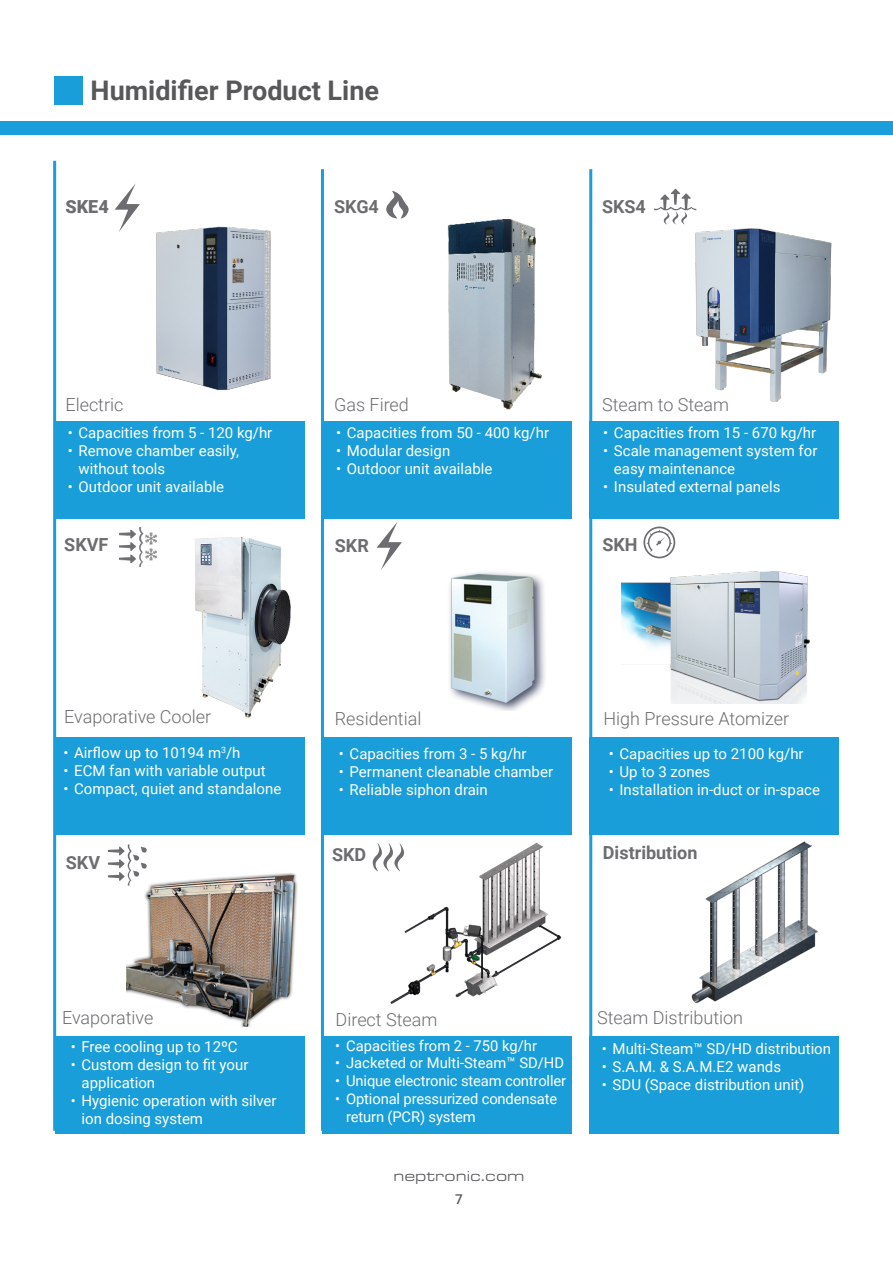
<style>
.page{position:relative;width:893px;height:1263px;background:#fff}
.page>*{position:absolute;margin:0;border:0;box-sizing:border-box;transform-origin:0 0}
.t1{font:700 27px "Roboto";color:#57585a}
.t2{font:300 18px "Roboto";color:#6c6d70}
.t3{font:700 18px "Roboto";color:#6c6d70}
.t4{font:900 18px "Roboto";color:#6c6d70}
.t5{font:15px/18px "Roboto";color:#fff}
.t6{font:15px "Eurostile Ext";color:#57585a}
.t7{font:14.85px/17.7px "Roboto";letter-spacing:-.01em;color:#fff}
.t8{font:500 13.5px "Roboto";color:#57585a}
</style>
<div class="page">
<div style="left:0;top:122px;width:893px;height:13px;background:#199eda"></div>
<div style="left:589px;top:1036px;width:250px;height:97px;background:#199eda"></div>
<div style="left:589px;top:737px;width:250px;height:97px;background:#199eda"></div>
<div style="left:589px;top:422px;width:250px;height:97px;background:#199eda"></div>
<div style="left:322px;top:1036px;width:250px;height:97px;background:#199eda"></div>
<div style="left:322px;top:737px;width:250px;height:97px;background:#199eda"></div>
<div style="left:322px;top:422px;width:250px;height:97px;background:#199eda"></div>
<div style="left:55px;top:1036px;width:250px;height:97px;background:#199eda"></div>
<div style="left:55px;top:737px;width:250px;height:97px;background:#199eda"></div>
<div style="left:55px;top:422px;width:250px;height:97px;background:#199eda"></div>
<img style="left:156px;top:226px;width:115px;height:164px">
<img style="left:126px;top:874px;width:172px;height:153px">
<img style="left:447px;top:219px;width:95px;height:191px">
<img style="left:449px;top:572px;width:96px;height:139px">
<img style="left:390px;top:840px;width:203px;height:196px">
<hr style="left:321px;top:169px;width:3px;height:962px;background:#199eda">
<hr style="left:589px;top:169px;width:3px;height:962px;background:#199eda">
<hr style="left:53px;top:161px;width:3px;height:970px;background:#199eda">
<img style="left:695px;top:228px;width:137px;height:174px">
<img style="left:621px;top:571px;width:189px;height:133px">
<svg style="left:386px;top:191px;width:23px;height:28px"></svg>
<svg style="left:372px;top:843px;width:32px;height:29px"></svg>
<svg style="left:654px;top:189px;width:42px;height:36px"></svg>
<svg style="left:643px;top:526px;width:32px;height:32px"></svg>
<svg style="left:108px;top:844px;width:39px;height:41px"></svg>
<svg style="left:115px;top:183px;width:25px;height:49px"></svg>
<svg style="left:377px;top:522px;width:25px;height:48px"></svg>
<img style="left:691px;top:841px;width:127px;height:163px">
<div style="left:55px;top:76px;width:28px;height:29px;background:#199eda"></div>
<img style="left:194px;top:537px;width:97px;height:181px">
<img style="left:120px;top:527px;width:36px;height:40px">
<p class="t1" style="left:91px;top:71px;width:290px">Humidifier Product Line</p>
<p class="t4" style="left:65px;top:194px;width:45px">SKE4</p>
<p class="t3" style="left:334px;top:194px;width:46px">SKG4</p>
<p class="t3" style="left:602px;top:194px;width:45px">SKS4</p>
<p class="t2" style="left:65px;top:392px;width:59px">Electric</p>
<p class="t2" style="left:334px;top:392px;width:76px">Gas Fired</p>
<p class="t2" style="left:602px;top:392px;width:129px">Steam to Steam</p>
<p class="t5" style="left:68px;top:423px;width:206px">• Capacities from 5 - 120 kg/hr</p>
<p class="t5" style="left:79px;top:441px;width:162px;text-indent:-11px">• Remove chamber easily, without tools</p>
<p class="t5" style="left:68px;top:477px;width:158px">• Outdoor unit available</p>
<p class="t5" style="left:336px;top:423px;width:215px">• Capacities from 50 - 400 kg/hr</p>
<p class="t5" style="left:336px;top:441px;width:116px">• Modular design</p>
<p class="t5" style="left:336px;top:459px;width:158px">• Outdoor unit available</p>
<p class="t5" style="left:603px;top:423px;width:215px">• Capacities from 15 - 670 kg/hr</p>
<p class="t5" style="left:614px;top:441px;width:205px;text-indent:-11px">• Scale management system for easy maintenance</p>
<p class="t5" style="left:603px;top:477px;width:179px">• Insulated external panels</p>
<p class="t3" style="left:64px;top:532px;width:46px">SKVF</p>
<p class="t3" style="left:335px;top:533px;width:35px">SKR</p>
<p class="t3" style="left:602px;top:532px;width:37px">SKH</p>
<p class="t2" style="left:64px;top:704px;width:148px">Evaporative Cooler</p>
<p class="t5" style="left:63px;top:743px;width:179px">• Airflow up to 10194 m<sup>3</sup>/h</p>
<p class="t5" style="left:63px;top:761px;width:204px">• ECM fan with variable output</p>
<p class="t5" style="left:63px;top:779px;width:219px">• Compact, quiet and standalone</p>
<p class="t3" style="left:66px;top:850px;width:36px">SKV</p>
<p class="t2" style="left:335px;top:706px;width:88px">Residential</p>
<p class="t2" style="left:603px;top:706px;width:187px">High Pressure Atomizer</p>
<p class="t5" style="left:339px;top:744px;width:189px">• Capacities from 3 - 5 kg/hr</p>
<p class="t5" style="left:339px;top:762px;width:216px">• Permanent cleanable chamber</p>
<p class="t5" style="left:339px;top:780px;width:151px">• Reliable siphon drain</p>
<p class="t5" style="left:609px;top:744px;width:196px">• Capacities up to 2100 kg/hr</p>
<p class="t5" style="left:609px;top:762px;width:103px">• Up to 3 zones</p>
<p class="t5" style="left:609px;top:780px;width:213px">• Installation in-duct or in-space</p>
<p class="t3" style="left:332px;top:842px;width:36px">SKD</p>
<p class="t3" style="left:603px;top:839px;width:96px">Distribution</p>
<p class="t2" style="left:62px;top:1005px;width:93px">Evaporative</p>
<p class="t2" style="left:336px;top:1007px;width:103px">Direct Steam</p>
<p class="t2" style="left:597px;top:1005px;width:148px">Steam Distribution</p>
<p class="t5" style="left:71px;top:1037px;width:168px">• Free cooling up to 12ºC</p>
<p class="t5" style="left:82px;top:1055px;width:168px;text-indent:-11px">• Custom design to fit your application</p>
<p class="t5" style="left:82px;top:1091px;width:197px;text-indent:-11px">• Hygienic operation with silver ion dosing system</p>
<p class="t7" style="left:335px;top:1036px;width:203px">• Capacities from 2 - 750 kg/hr</p>
<p class="t7" style="left:335px;top:1054px;width:230px">• Jacketed or Multi-Steam™ SD/HD</p>
<p class="t7" style="left:335px;top:1071px;width:232px">• Unique electronic steam controller</p>
<p class="t7" style="left:346px;top:1089px;width:213px;text-indent:-11px">• Optional pressurized condensate return (PCR) system</p>
<p class="t6" style="left:393px;top:1165px;width:133px">neptronic.com</p>
<p class="t8" style="left:455px;top:1189px;width:9px">7</p>
<p class="t5" style="left:602px;top:1039px;width:231px">• Multi-Steam™ SD/HD distribution</p>
<p class="t5" style="left:602px;top:1057px;width:181px">• S.A.M. &amp; S.A.M.E2 wands</p>
<p class="t5" style="left:602px;top:1075px;width:204px">• SDU (Space distribution unit)</p>
</div>
